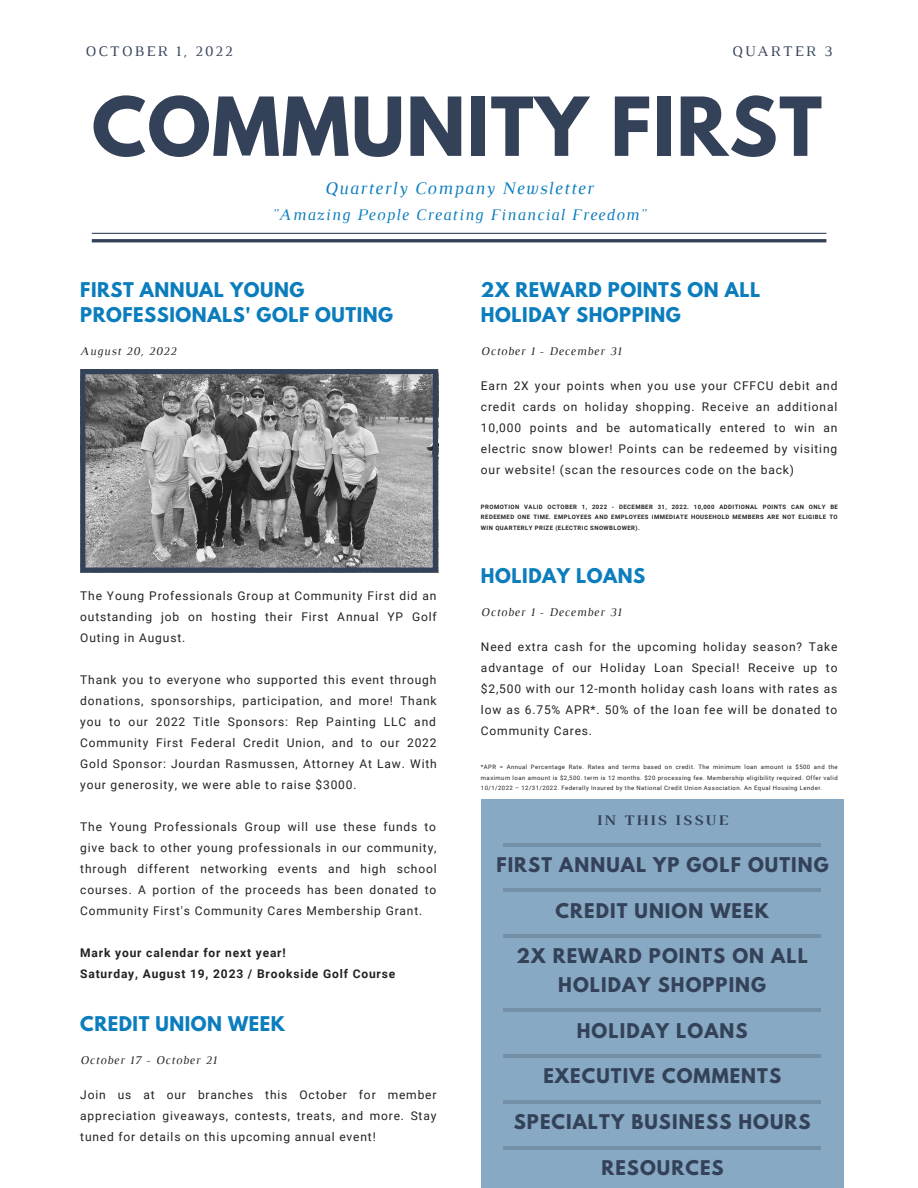
<style>
.page{position:relative;width:918px;height:1188px;background:#fff}
.page>*{position:absolute;margin:0;border:0;box-sizing:border-box;transform-origin:0 0}
.t1{font:700 72px "League Spartan";letter-spacing:.02em;color:#344259}
.t2{font:700 18px/28.2px "League Spartan";letter-spacing:.06em;color:#344259;text-align:center}
.t3{font:700 18px/24.8px "League Spartan";letter-spacing:.03em;color:#0b7dbd}
.t4{font:italic 18px "Luthier";letter-spacing:.07em;color:#0b7dbd}
.t5{font:italic 16.5px "Luthier";letter-spacing:.07em;color:#0b7dbd}
.t6{font:15px "Luthier";letter-spacing:.14em;color:#344259}
.t7{font:700 15px "Luthier";letter-spacing:.14em;color:#344259}
.t8{font:12px/21px "Roboto";letter-spacing:.07em;color:#222;text-align:justify}
.t9{font:700 12px/21px "Roboto";letter-spacing:.07em;color:#222}
.t10{font:italic 12px "Luthier";letter-spacing:.07em;color:#222}
.t11{font:6px/10.5px "Roboto";letter-spacing:.07em;color:#222;text-align:justify}
.t12{font:700 6px/10.5px "Roboto";letter-spacing:.07em;color:#222;text-align:justify}
</style>
<div class="page">
<div style="left:481px;top:800px;width:362px;height:388px;background:#88a9c3"></div>
<hr style="left:92px;top:239px;width:734px;height:3px;background:#344259">
<hr style="left:504px;top:889px;width:317px;height:3px;background:#000">
<hr style="left:504px;top:935px;width:317px;height:3px;background:#000">
<hr style="left:504px;top:1009px;width:317px;height:3px;background:#000">
<hr style="left:504px;top:1055px;width:317px;height:3px;background:#000">
<hr style="left:504px;top:1101px;width:317px;height:3px;background:#000">
<hr style="left:504px;top:1147px;width:317px;height:3px;background:#000">
<hr style="left:92px;top:233px;width:734px;height:1px;background:#344259">
<svg style="left:80px;top:369px;width:358px;height:204px;background:#818284"></svg>
<hr style="left:503px;top:843px;width:318px;height:4px;background:#7490a6">
<p class="t6" style="left:85px;top:46px;width:149px">OCTOBER 1, 2022</p>
<p class="t6" style="left:732px;top:46px;width:102px">QUARTER 3</p>
<h1 class="t1" style="left:92px;top:91px;width:732px">COMMUNITY FIRST</h1>
<h2 class="t4" style="left:325px;top:182px;width:270px">Quarterly Company Newsletter</h2>
<h3 class="t5" style="left:272px;top:208px;width:375px">"Amazing People Creating Financial Freedom"</h3>
<h2 class="t3" style="left:80px;top:280px;width:314px">FIRST ANNUAL YOUNG<br>PROFESSIONALS' GOLF OUTING</h2>
<p class="t10" style="left:80px;top:347px;width:98px">August 20, 2022</p>
<p class="t8" style="left:80px;top:585px;width:358px">The Young Professionals Group at Community First did an outstanding job on hosting their First Annual YP Golf Outing in August.</p>
<p class="t8" style="left:80px;top:669px;width:358px">Thank you to everyone who supported this event through donations, sponsorships, participation, and more! Thank you to our 2022 Title Sponsors: Rep Painting LLC and Community First Federal Credit Union, and to our 2022<br>Gold Sponsor: Jourdan Rasmussen, Attorney At Law. With your generosity, we were able to raise $3000.</p>
<p class="t8" style="left:80px;top:816px;width:358px">The Young Professionals Group will use these funds to give back to other young professionals in our community, through different networking events and high school courses. A portion of the proceeds has been donated to Community First's Community Cares Membership Grant.</p>
<p class="t9" style="left:80px;top:942px;width:317px">Mark your calendar for next year!<br>Saturday, August 19, 2023 / Brookside Golf Course</p>
<h2 class="t3" style="left:80px;top:1013px;width:206px">CREDIT UNION WEEK</h2>
<p class="t10" style="left:80px;top:1055px;width:138px">October 17 - October 21</p>
<p class="t8" style="left:80px;top:1084px;width:358px">Join us at our branches this October for member appreciation giveaways, contests, treats, and more. Stay tuned for details on this upcoming annual event!</p>
<h2 class="t3" style="left:481px;top:280px;width:281px">2X REWARD POINTS ON ALL<br>HOLIDAY SHOPPING</h2>
<p class="t10" style="left:481px;top:347px;width:142px">October 1 - December 31</p>
<p class="t8" style="left:481px;top:376px;width:358px">Earn 2X your points when you use your CFFCU debit and credit cards on holiday shopping. Receive an additional 10,000 points and be automatically entered to win an electric snow blower! Points can be redeemed by visiting our website! (scan the resources code on the back)</p>
<p class="t12" style="left:481px;top:501px;width:359px">PROMOTION VALID OCTOBER 1, 2022 - DECEMBER 31, 2022. 10,000 ADDITIONAL POINTS CAN ONLY BE REDEEMED ONE TIME. EMPLOYEES AND EMPLOYEES IMMEDIATE HOUSEHOLD MEMBERS ARE NOT ELIGIBLE TO WIN QUARTERLY PRIZE (ELECTRIC SNOWBLOWER).</p>
<h2 class="t3" style="left:481px;top:565px;width:166px">HOLIDAY LOANS</h2>
<p class="t10" style="left:481px;top:607px;width:142px">October 1 - December 31</p>
<p class="t8" style="left:481px;top:636px;width:358px">Need extra cash for the upcoming holiday season? Take advantage of our Holiday Loan Special! Receive up to $2,500 with our 12-month holiday cash loans with rates as low as 6.75% APR*. 50% of the loan fee will be donated to Community Cares.</p>
<p class="t11" style="left:481px;top:762px;width:358px">*APR = Annual Percentage Rate. Rates and terms based on credit. The minimum loan amount is $500 and the maximum loan amount is $2,500. term is 12 months. $20 processing fee. Membership eligibility required. Offer valid 10/1/2022 – 12/31/2022. Federally Insured by the National Credit Union Association. An Equal Housing Lender.</p>
<p class="t7" style="left:596px;top:815px;width:133px">IN THIS ISSUE</p>
<h2 class="t2" style="left:496px;top:853px;width:334px">FIRST ANNUAL YP GOLF OUTING</h2>
<h2 class="t2" style="left:556px;top:899px;width:215px">CREDIT UNION WEEK</h2>
<h2 class="t2" style="left:517px;top:944px;width:293px">2X REWARD POINTS ON ALL<br>HOLIDAY SHOPPING</h2>
<h2 class="t2" style="left:577px;top:1019px;width:172px">HOLIDAY LOANS</h2>
<h2 class="t2" style="left:543px;top:1064px;width:239px">EXECUTIVE COMMENTS</h2>
<h2 class="t2" style="left:514px;top:1110px;width:298px">SPECIALTY BUSINESS HOURS</h2>
<h2 class="t2" style="left:601px;top:1156px;width:124px">RESOURCES</h2>
</div>
